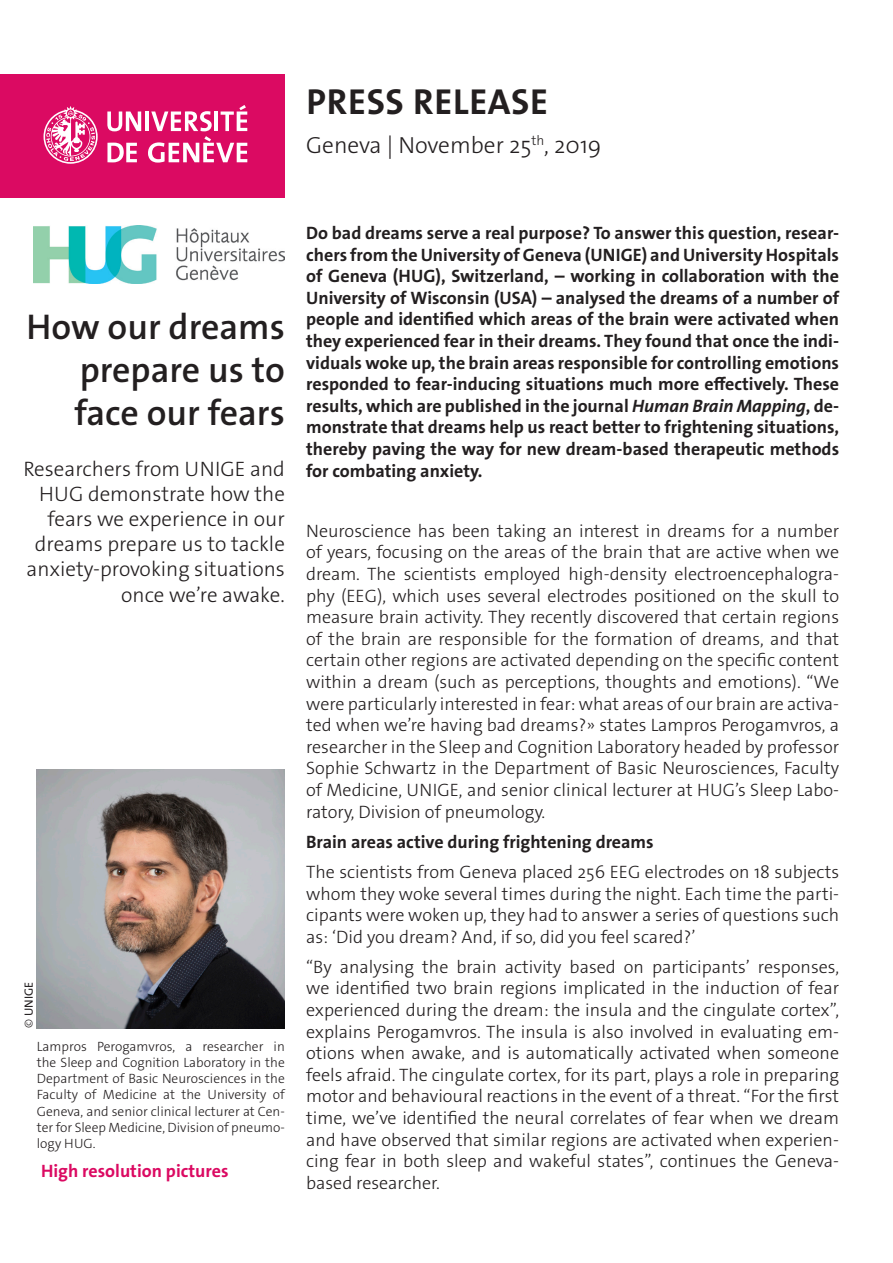
<style>
.page{position:relative;width:893px;height:1263px;background:#fff}
.page>*{position:absolute;margin:0;border:0;box-sizing:border-box;transform-origin:0 0}
._4__texte_courant{font:700 36.3px "The Sans Os F";letter-spacing:.02em;color:#231f20}
._1__grand_titre{font:600 36px/43.2px "The Sans Os F";color:#231f20;text-align:justify}
._4__texte_courant-2{font:300 23.4px "The Sans Os F";color:#231f20}
._1__grand_titre-2{font:300 21px/25.2px "The Sans Os F";color:#231f20;text-align:right}
._4__texte_courant-3{font:300 18px/21.6px "The Sans Os F";color:#231f20;text-align:justify}
._4__texte_courant-4{font:700 18px/21.6px "The Sans Os F";color:#231f20;text-align:justify}
.t1{font:700 18px "The Sans Os F";color:#db0a62}
._4__texte_courant-5{font:300 13.5px/16.2px "The Sans Os F";color:#231f20;text-align:justify}
.t2{font:12px "The Sans Os F";letter-spacing:.01em;color:#231f20}
.s1{font-weight:300}
.s2{font-style:italic}
</style>
<div class="page">
<div style="left:0;top:74px;width:285px;height:124px;background:#db0a62"></div>
<svg style="left:44px;top:106px;width:54px;height:58px"></svg>
<svg style="left:107px;top:111px;width:34px;height:20px"></svg>
<hr style="left:145px;top:111px;width:4px;height:20px;background:#fff">
<svg style="left:107px;top:143px;width:30px;height:19px"></svg>
<svg style="left:148px;top:105px;width:99px;height:58px"></svg>
<img style="left:34px;top:226px;width:251px;height:57px">
<img style="left:37px;top:770px;width:248px;height:258px">
<p class="_4__texte_courant" style="left:306px;top:78px;width:243px">PRESS RELEASE</p>
<p class="_4__texte_courant-2" style="left:306px;top:130px;width:297px">Geneva | November 25<sup>th</sup>, 2019</p>
<p class="_1__grand_titre" style="left:75px;top:305px;width:212px;text-indent:-48px">How our dreams prepare us to face our fears</p>
<p class="_1__grand_titre-2" style="left:23px;top:456px;width:263px">Researchers from UNIGE and<br>HUG demonstrate how the fears we experience in our dreams prepare us to tackle anxiety-provoking situations once we’re awake.</p>
<p class="t2" style="left:21px;top:1028px;width:48px;rotate:-90deg"><span class="s1">©</span> UNIGE</p>
<p class="_4__texte_courant-5" style="left:37px;top:1038px;width:250px">Lampros Perogamvros, a researcher in the Sleep and Cognition Laboratory in the Department of Basic Neurosciences in the Faculty of Medicine at the University of Geneva, and senior clinical lecturer at Cen&shy;ter for Sleep Medicine, Division of pneumo&shy;logy HUG.</p>
<p class="t1" style="left:41px;top:1160px;width:189px">High resolution pictures</p>
<p class="_4__texte_courant-4" style="left:306px;top:222px;width:534px">Do bad dreams serve a real purpose? To answer this question, resear&shy;chers from the University of Geneva (UNIGE) and University Hospitals of Geneva (HUG), Switzerland, – working in collaboration with the University of Wisconsin (USA) – analysed the dreams of a number of people and identified which areas of the brain were activated when they experienced fear in their dreams. They found that once the indi&shy;viduals woke up, the brain areas responsible for controlling emotions responded to fear-inducing situations much more effectively. These results, which are published in the journal <span class="s2">Human Brain Mapping</span>, de&shy;monstrate that dreams help us react better to frightening situations, thereby paving the way for new dream-based therapeutic methods for combating anxiety.</p>
<p class="_4__texte_courant-3" style="left:306px;top:520px;width:534px">Neuroscience has been taking an interest in dreams for a number of years, focusing on the areas of the brain that are active when we dream. The scientists employed high-density electroencephalogra&shy;phy (EEG), which uses several electrodes positioned on the skull to measure brain activity. They recently discovered that certain regions of the brain are responsible for the formation of dreams, and that certain other regions are activated depending on the specific content within a dream (such as perceptions, thoughts and emotions). “We were particularly interested in fear: what areas of our brain are activa&shy;ted when we’re having bad dreams?» states Lampros Perogamvros, a researcher in the Sleep and Cognition Laboratory headed by professor Sophie Schwartz in the Department of Basic Neurosciences, Faculty of Medicine, UNIGE, and senior clinical lecturer at HUG’s Sleep Labo&shy;ratory, Division of pneumology.</p>
<p class="_4__texte_courant-4" style="left:306px;top:831px;width:349px">Brain areas active during frightening dreams</p>
<p class="_4__texte_courant-3" style="left:306px;top:861px;width:534px">The scientists from Geneva placed 256 EEG electrodes on 18 subjects whom they woke several times during the night. Each time the parti&shy;cipants were woken up, they had to answer a series of questions such as: ‘Did you dream? And, if so, did you feel scared?’</p>
<p class="_4__texte_courant-3" style="left:306px;top:956px;width:534px">“By analysing the brain activity based on participants’ responses, we identified two brain regions implicated in the induction of fear experienced during the dream: the insula and the cingulate cortex”, explains Perogamvros. The insula is also involved in evaluating em&shy;otions when awake, and is automatically activated when someone feels afraid. The cingulate cortex, for its part, plays a role in preparing motor and behavioural reactions in the event of a threat. “For the first time, we’ve identified the neural correlates of fear when we dream and have observed that similar regions are activated when experien&shy;cing fear in both sleep and wakeful states”, continues the Geneva&shy;based researcher.</p>
</div>
